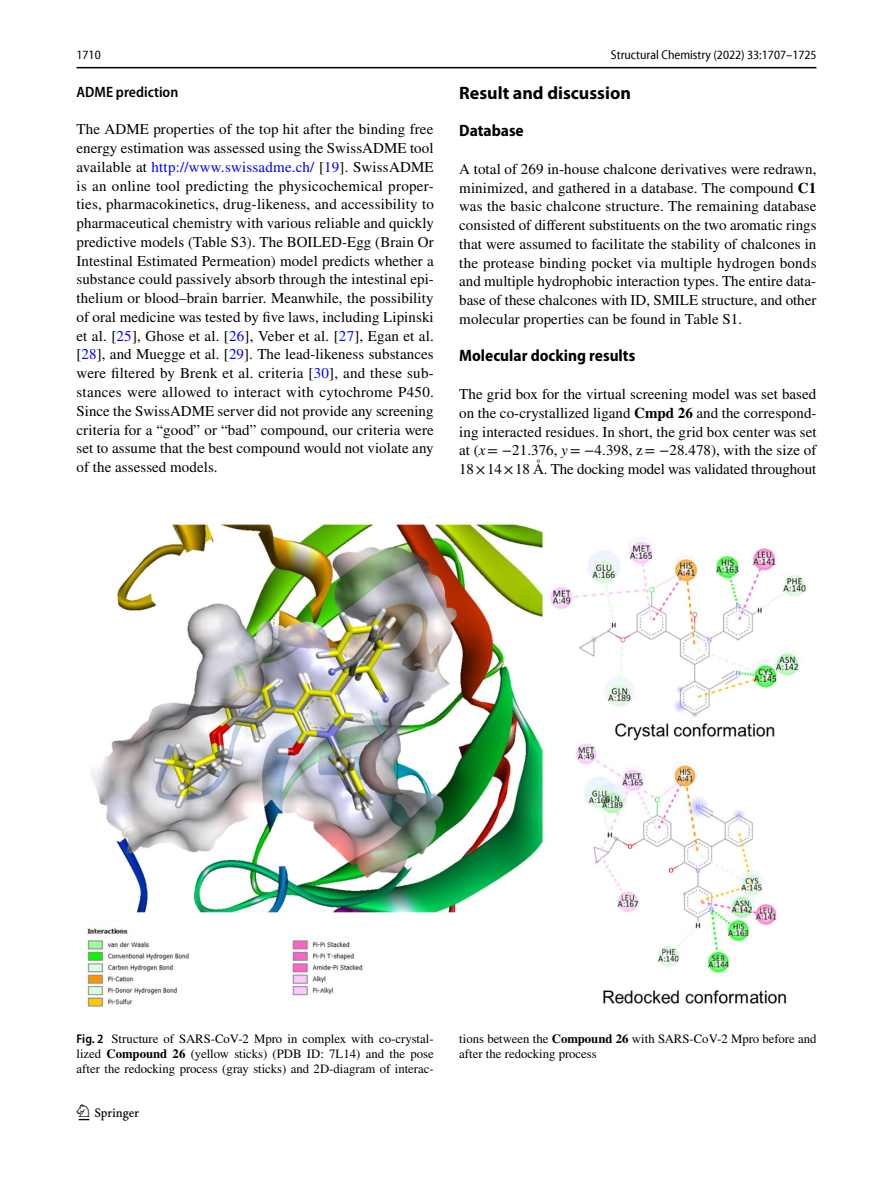
<style>
.page{position:relative;width:893px;height:1187px;background:#fff}
.page>*{position:absolute;margin:0;border:0;box-sizing:border-box;transform-origin:0 0}
.t1{font:22.5px "Springnew Regular 2";color:#000}
.t2{font:700 18px "Myriad Pro";color:#000}
.t3{font:700 semi-condensed 16.5px "Myriad Pro";color:#000}
.t4{font:15px/18.8px "STIX";letter-spacing:.005em;color:#000;text-align:justify}
.t5{font:600 semi-condensed 15px "Myriad Pro";color:#000}
.t6{font:12.75px/15px "STIX";color:#000;text-align:justify}
.t7{font:semi-condensed 12.75px "Myriad Pro Unic";color:#000}
.s1{color:#00f}
.s2{font-weight:700}
.s3{font-style:italic}
.s4{font-family:"Myriad Pro";font-weight:600;font-stretch:semi-condensed}
</style>
<div class="page">
<hr style="left:77px;top:67px;width:739px;height:1px;background:#000">
<img style="left:86px;top:523px;width:720px;height:484px">
<p class="t7" style="left:77px;top:50px;width:26px">1710</p>
<p class="t7" style="left:611px;top:50px;width:207px">Structural Chemistry (2022) 33:1707–1725</p>
<p class="t5" style="left:77px;top:83px;width:103px">ADME prediction</p>
<p class="t4" style="left:77px;top:121px;width:359px">The ADME properties of the top hit after the binding free energy estimation was assessed using the SwissADME tool available at <span class="s1">http://www.swissadme.ch/</span> [<span class="s1">19</span>]. SwissADME is an online tool predicting the physicochemical proper&shy;ties, pharmacokinetics, drug-likeness, and accessibility to pharmaceutical chemistry with various reliable and quickly predictive models (Table S3). The BOILED-Egg (Brain Or Intestinal Estimated Permeation) model predicts whether a substance could passively absorb through the intestinal epi&shy;thelium or blood–brain barrier. Meanwhile, the possibility of oral medicine was tested by five laws, including Lipinski et al. [<span class="s1">25</span>], Ghose et al. [<span class="s1">26</span>], Veber et al. [<span class="s1">27</span>], Egan et al. [<span class="s1">28</span>], and Muegge et al. [<span class="s1">29</span>]. The lead-likeness substances were filtered by Brenk et al. criteria [<span class="s1">30</span>], and these sub&shy;stances were allowed to interact with cytochrome P450.<br>Since the SwissADME server did not provide any screening criteria for a “good” or “bad” compound, our criteria were set to assume that the best compound would not violate any of the assessed models.</p>
<p class="t2" style="left:459px;top:81px;width:173px">Result and discussion</p>
<p class="t3" style="left:459px;top:122px;width:66px">Database</p>
<p class="t4" style="left:459px;top:160px;width:359px">A total of 269 in-house chalcone derivatives were redrawn, minimized, and gathered in a database. The compound <span class="s2">C1 </span>was the basic chalcone structure. The remaining database consisted of different substituents on the two aromatic rings that were assumed to facilitate the stability of chalcones in the protease binding pocket via multiple hydrogen bonds and multiple hydrophobic interaction types. The entire data&shy;base of these chalcones with ID, SMILE structure, and other molecular properties can be found in Table S1.</p>
<p class="t3" style="left:459px;top:347px;width:178px">Molecular docking results</p>
<p class="t4" style="left:459px;top:385px;width:359px">The grid box for the virtual screening model was set based on the co-crystallized ligand <span class="s2">Cmpd 26</span> and the correspond&shy;ing interacted residues. In short, the grid box center was set at (<span class="s3">x</span>= −21.376, <span class="s3">y</span>= −4.398, z= −28.478), with the size of 18×14×18 Å. The docking model was validated throughout</p>
<p class="t6" style="left:77px;top:1032px;width:359px"><span class="s4">Fig. 2</span> Structure of SARS-CoV-2 Mpro in complex with co-crystal&shy;lized <span class="s2">Compound 26</span> (yellow sticks) (PDB ID: 7L14) and the pose after the redocking process (gray sticks) and 2D-diagram of interac-</p>
<p class="t6" style="left:459px;top:1032px;width:359px">tions between the <span class="s2">Compound 26</span> with SARS-CoV-2 Mpro before and after the redocking process</p>
<h1 class="t1" style="left:79px;top:1104px;width:62px">1 3</h1>
</div>
